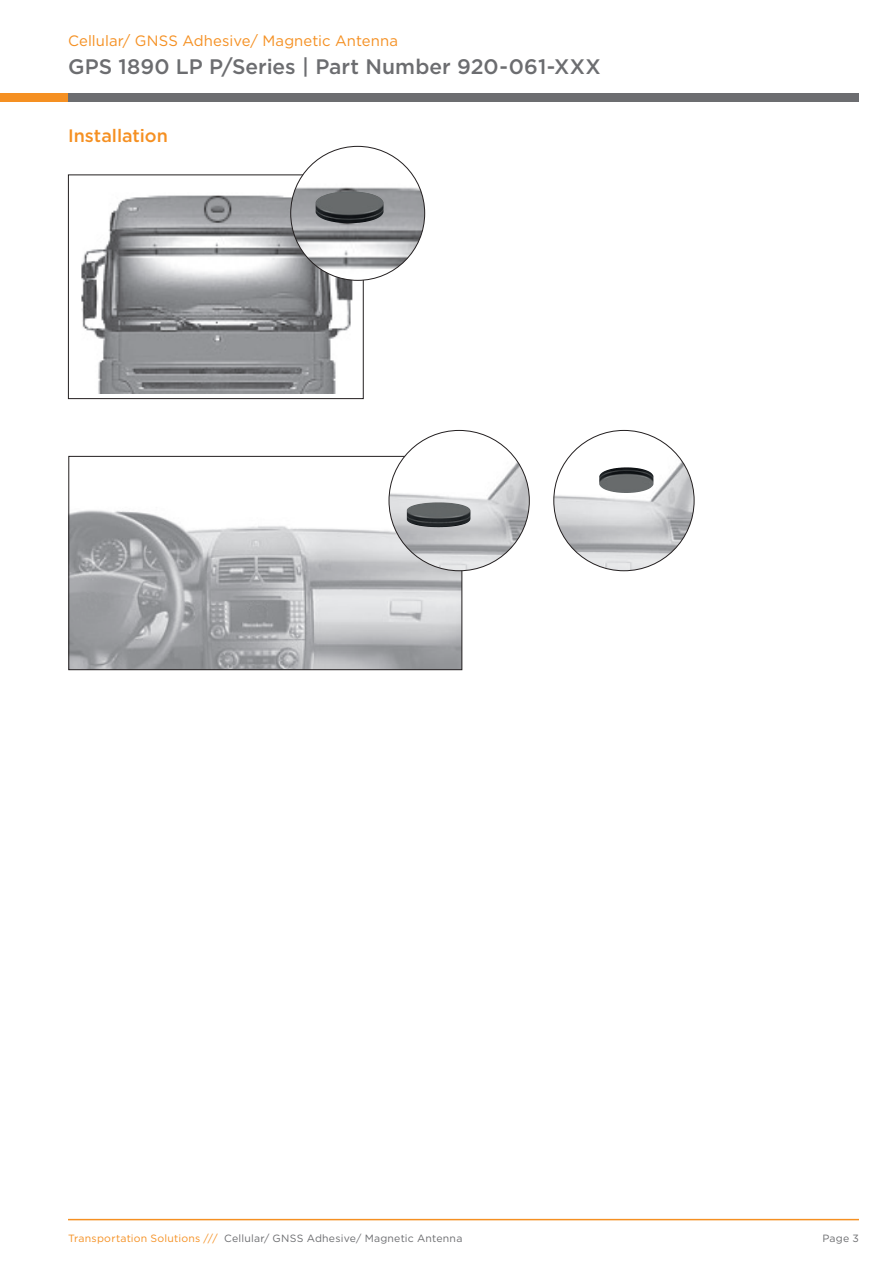
<style>
.page{position:relative;width:893px;height:1263px;background:#fff}
.page>*{position:absolute;margin:0;border:0;box-sizing:border-box;transform-origin:0 0}
.t1{font:500 21px "Gotham";color:#6c6d70}
.t2{font:500 18px "Gotham";color:#f59022}
.t3{font:15px "Gotham";letter-spacing:.005em;color:#f59022}
.t4{font:10.5px "Gotham";letter-spacing:.02em;color:#6c6d70}
.s1{color:#f59022}
</style>
<div class="page">
<hr style="left:68px;top:1219px;width:791px;height:1px;background:#f59022">
<div style="left:0;top:94px;width:68px;height:8px;background:#f59022"></div>
<div style="left:68px;top:94px;width:791px;height:8px;background:#6c6d70"></div>
<img style="left:81px;top:195px;width:272px;height:199px">
<div style="left:68px;top:174px;width:296px;height:225px;border:1px solid #231f20"></div>
<img style="left:291px;top:166px;width:134px;height:114px">
<img style="left:316px;top:191px;width:35px;height:30px">
<img style="left:70px;top:465px;width:390px;height:203px">
<div style="left:68px;top:456px;width:394px;height:214px;border:1px solid #231f20"></div>
<img style="left:389px;top:430px;width:140px;height:141px;border-radius:70px">
<img style="left:407px;top:502px;width:42px;height:25px">
<img style="left:554px;top:437px;width:140px;height:134px">
<img style="left:599px;top:467px;width:28px;height:23px">
<h3 class="t3" style="left:68px;top:31px;width:331px">Cellular/ GNSS Adhesive/ Magnetic Antenna</h3>
<h1 class="t1" style="left:68px;top:53px;width:534px">GPS 1890 LP P/Series | Part Number 920-061-XXX</h1>
<h2 class="t2" style="left:68px;top:124px;width:101px">Installation</h2>
<p class="t4" style="left:68px;top:1231px;width:396px"><span class="s1">Transportation Solutions ///</span> Cellular/ GNSS Adhesive/ Magnetic Antenna</p>
<p class="t4" style="left:822px;top:1231px;width:38px">Page 3</p>
</div>
